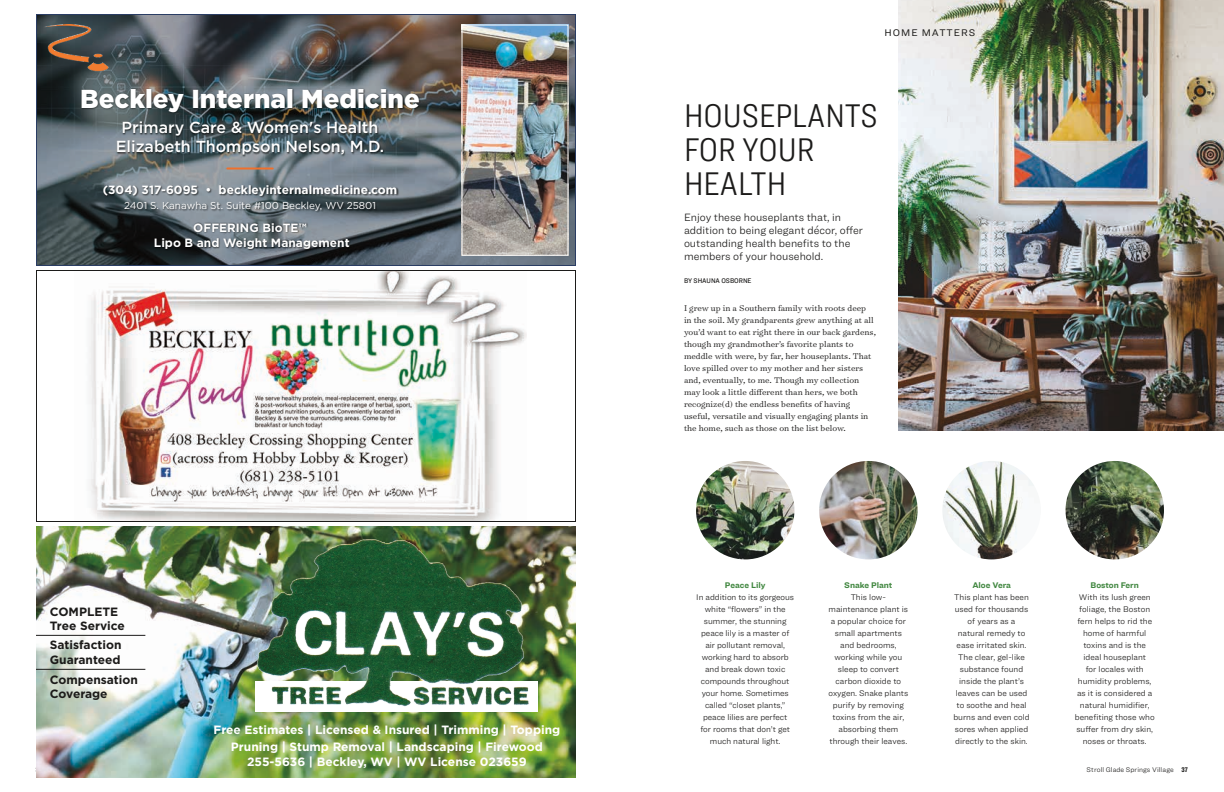
<style>
.page{position:relative;width:1224px;height:792px;background:#fff}
.page>*{position:absolute;margin:0;border:0;box-sizing:border-box;transform-origin:0 0}
.t1{font:300 34px/34px "Ringside Condensed";color:#1c1b1a}
.t2{font:900 26px "Gotham";color:#fff}
.t3{font:500 16px/19.2px "Gotham";color:#fff;text-align:center}
.t4{font:700 12px/15px "Gotham";color:#fff;text-align:center}
.t5{font:700 12px/14.4px "Gotham";color:#1c1b1a}
.t6{font:300 11px/13px "Ringside";color:#1c1b1a}
.t7{font:10px "Gotham";color:#fff}
.t8{font:10px "Ringside";letter-spacing:.1em;color:#1c1b1a}
.t9{font:300 9.5px/12px "Surveyor Text";color:#1c1b1a}
.t10{font:300 8.5px/12px "Ringside";color:#1c1b1a;text-align:center}
.t11{font:700 8.5px "Ringside";color:#418740}
.t12{font:300 7px "Ringside";letter-spacing:.015em;color:#1c1b1a}
.t13{font:500 7px "Ringside Narrow";color:#1c1b1a}
.s1{font-family:"Ringside Compressed";font-weight:900}
</style>
<div class="page">
<img style="left:898px;top:0;width:326px;height:431px">
<img style="left:696px;top:461px;width:98px;height:98px;border-radius:49px">
<img style="left:819px;top:461px;width:99px;height:98px;border-radius:49px">
<img style="left:942px;top:461px;width:99px;height:98px;border-radius:49px">
<img style="left:1066px;top:461px;width:98px;height:98px;border-radius:49px">
<svg style="left:36px;top:270px;width:540px;height:252px"></svg>
<img style="left:36px;top:14px;width:540px;height:252px">
<img style="left:79px;top:84px;width:344px;height:75px">
<hr style="left:227px;top:168px;width:46px;height:2px;background:#ef702c">
<img style="left:149px;top:220px;width:204px;height:33px">
<img style="left:36px;top:24px;width:97px;height:52px">
<img style="left:36px;top:526px;width:540px;height:252px">
<hr style="left:36px;top:635px;width:109px;height:1px;background:#1c1b1a">
<hr style="left:36px;top:669px;width:109px;height:1px;background:#1c1b1a">
<img style="left:253px;top:526px;width:285px;height:189px">
<h2 class="t2" style="left:80px;top:81px;width:341px">Beckley Internal Medicine</h2>
<h3 class="t3" style="left:116px;top:117px;width:270px">Primary Care &amp; Women's Health<br>Elizabeth Thompson Nelson, M.D.</h3>
<h3 class="t4" style="left:103px;top:182px;width:296px">(304) 317-6095 • beckleyinternalmedicine.com</h3>
<p class="t7" style="left:124px;top:199px;width:253px">2401 S. Kanawha St. Suite #100 Beckley, WV 25801</p>
<h3 class="t4" style="left:154px;top:220px;width:197px">OFFERING BioTE™<br>Lipo B and Weight Management</h3>
<h3 class="t5" style="left:50px;top:604px;width:77px">COMPLETE<br>Tree Service</h3>
<h3 class="t5" style="left:50px;top:638px;width:73px">Satisfaction<br>Guaranteed</h3>
<h3 class="t5" style="left:50px;top:672px;width:90px">Compensation<br>Coverage</h3>
<h3 class="t4" style="left:213px;top:721px;width:348px;line-height:17px">Free Estimates | Licensed &amp; Insured | Trimming | Topping<br>Pruning | Stump Removal | Landscaping | Firewood</h3>
<h3 class="t4" style="left:247px;top:755px;width:281px">255-5636 | Beckley, WV | WV License 023659</h3>
<p class="t8" style="left:885px;top:25px;width:92px">HOME MATTERS</p>
<h1 class="t1" style="left:684px;top:99px;width:195px">HOUSEPLANTS<br>FOR YOUR<br>HEALTH</h1>
<p class="t6" style="left:684px;top:211px;width:181px">Enjoy these houseplants that, in addition to being elegant décor, offer outstanding health benefits to the members of your household.</p>
<p class="t13" style="left:684px;top:276px;width:69px">BY SHAUNA OSBORNE</p>
<p class="t9" style="left:684px;top:302px;width:194px">I grew up in a Southern family with roots deep in the soil. My grandparents grew anything at all you’d want to eat right there in our back gardens, though my grandmother’s favorite plants to meddle with were, by far, her houseplants. That love spilled over to my mother and her sisters and, eventually, to me. Though my collection may look a little different than hers, we both recognize(d) the endless benefits of having useful, versatile and visually engaging plants in the home, such as those on the list below.</p>
<p class="t11" style="left:725px;top:579px;width:42px">Peace Lily</p>
<p class="t10" style="left:696px;top:591px;width:99px">In addition to its gorgeous white “flowers” in the summer, the stunning peace lily is a master of air pollutant removal, working hard to absorb and break down toxic compounds throughout your home. Sometimes called “closet plants,” peace lilies are perfect<br>for rooms that don’t get much natural light.</p>
<p class="t11" style="left:844px;top:579px;width:50px">Snake Plant</p>
<p class="t10" style="left:829px;top:591px;width:81px">This low&shy;maintenance plant is a popular choice for small apartments and bedrooms, working while you sleep to convert carbon dioxide to oxygen. Snake plants purify by removing toxins from the air, absorbing them through their leaves.</p>
<p class="t11" style="left:972px;top:579px;width:40px">Aloe Vera</p>
<p class="t10" style="left:953px;top:591px;width:78px">This plant has been used for thousands of years as a natural remedy to ease irritated skin.<br>The clear, gel-like substance found inside the plant’s leaves can be used to soothe and heal burns and even cold sores when applied directly to the skin.</p>
<p class="t11" style="left:1091px;top:579px;width:50px">Boston Fern</p>
<p class="t10" style="left:1075px;top:591px;width:81px">With its lush green foliage, the Boston fern helps to rid the home of harmful toxins and is the ideal houseplant<br>for locales with humidity problems, as it is considered a natural humidifier, benefiting those who suffer from dry skin, noses or throats.</p>
<p class="t12" style="left:1087px;top:764px;width:103px">Stroll Glade Springs Village <span class="s1">37</span></p>
</div>
